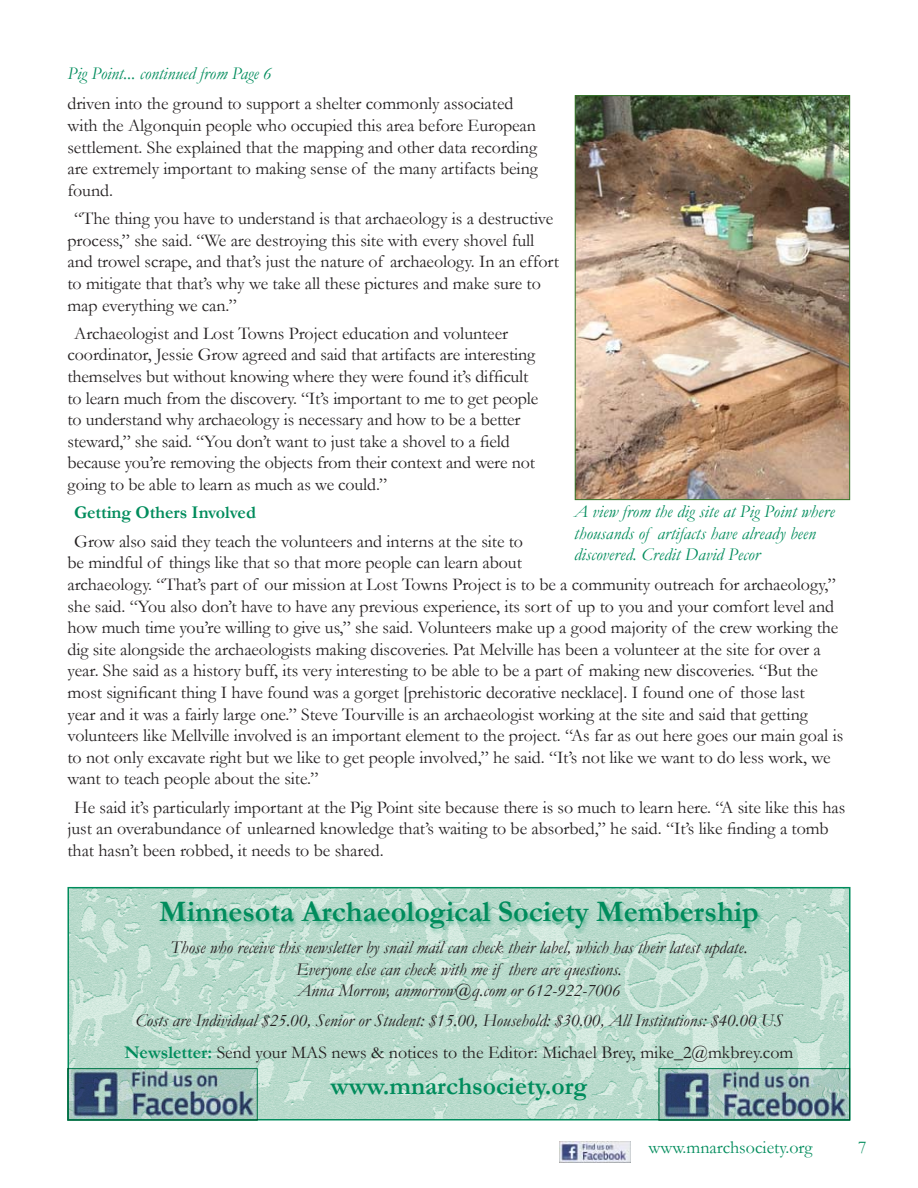
<style>
.page{position:relative;width:918px;height:1188px;background:#fff}
.page>*{position:absolute;margin:0;border:0;box-sizing:border-box;transform-origin:0 0}
.t1{font:700 30px "Garamond";color:#008c5c}
.t2{font:700 25.5px "Garamond";color:#008c5c}
.t3{font:18px/21.6px "Garamond";letter-spacing:-.005em;color:#231f20}
.t4{font:italic 18px/21.6px "Garamond";color:#231f20;text-align:center}
.t5{font:italic 18px/21.6px "Garamond";letter-spacing:.005em;color:#008c5c}
.t6{font:18px "Garamond";color:#008c5c}
.t7{font:700 18px "Garamond";letter-spacing:-.005em;color:#008c5c}
.s1{font-weight:700;font-style:normal;color:#008c5c}
.s2{font-style:normal}
</style>
<div class="page">
<img style="left:560px;top:1142px;width:70px;height:21px">
<img style="left:71px;top:890px;width:776px;height:227px">
<div style="left:68px;top:887px;width:782px;height:233px;border:2px solid #008c5c"></div>
<div style="left:159px;top:900px;width:605px;height:35px;background:#008c5c;opacity:.43"></div>
<img style="left:661px;top:1070px;width:187px;height:48px">
<div style="left:659px;top:1068px;width:191px;height:52px;border:1px solid #008c5c"></div>
<img style="left:70px;top:1070px;width:185px;height:48px">
<div style="left:68px;top:1068px;width:189px;height:52px;border:1px solid #008c5c"></div>
<img style="left:577px;top:97px;width:271px;height:401px">
<div style="left:575px;top:95px;width:275px;height:405px;border:1px solid #357729"></div>
<p class="t5" style="left:68px;top:62px;width:206px">Pig Point... continued from Page 6</p>
<p class="t3" style="left:68px;top:92px;width:472px">driven into the ground to support a shelter commonly associated with the Algonquin people who occupied this area before European settlement. She explained that the mapping and other data recording are extremely important to making sense of the many artifacts being found.</p>
<p class="t3" style="left:68px;top:207px;width:493px;text-indent:7px">“The thing you have to understand is that archaeology is a destructive process,” she said. “We are destroying this site with every shovel full and trowel scrape, and that’s just the nature of archaeology. In an effort to mitigate that that’s why we take all these pictures and make sure to map everything we can.”</p>
<p class="t3" style="left:68px;top:322px;width:472px;text-indent:7px">Archaeologist and Lost Towns Project education and volunteer coordinator, Jessie Grow agreed and said that artifacts are interesting themselves but without knowing where they were found it’s difficult to learn much from the discovery. “It’s important to me to get people to understand why archaeology is necessary and how to be a better steward,” she said. “You don’t want to just take a shovel to a field because you’re removing the objects from their context and were not going to be able to learn as much as we could.”</p>
<p class="t7" style="left:74px;top:501px;width:183px">Getting Others Involved</p>
<p class="t3" style="left:68px;top:530px;width:777px;text-indent:7px">Grow also said they teach the volunteers and interns at the site to<br>be mindful of things like that so that more people can learn about<br>archaeology. “That’s part of our mission at Lost Towns Project is to be a community outreach for archaeology,” she said. “You also don’t have to have any previous experience, its sort of up to you and your comfort level and how much time you’re willing to give us,” she said. Volunteers make up a good majority of the crew working the dig site alongside the archaeologists making discoveries. Pat Melville has been a volunteer at the site for over a year. She said as a history buff, its very interesting to be able to be a part of making new discoveries. “But the most significant thing I have found was a gorget [prehistoric decorative necklace]. I found one of those last<br>year and it was a fairly large one.” Steve Tourville is an archaeologist working at the site and said that getting volunteers like Mellville involved is an important element to the project. “As far as out here goes our main goal is to not only excavate right but we like to get people involved,” he said. “It’s not like we want to do less work, we want to teach people about the site.”</p>
<p class="t3" style="left:68px;top:796px;width:779px;text-indent:7px">He said it’s particularly important at the Pig Point site because there is so much to learn here. “A site like this has just an overabundance of unlearned knowledge that’s waiting to be absorbed,” he said. “It’s like finding a tomb that hasn’t been robbed, it needs to be shared.</p>
<p class="t5" style="left:574px;top:500px;width:262px">A view from the dig site at Pig Point where thousands of artifacts have already been discovered. Credit David Pecor</p>
<h1 class="t1" style="left:159px;top:891px;width:601px">Minnesota Archaeological Society Membership</h1>
<p class="t4" style="left:170px;top:936px;width:579px">Those who receive this newsletter by snail mail can check their label, which has their latest update.<br>Everyone else can check with me if there are questions.<br>Anna Morrow, anmorrow@q.com or 612-922-7006</p>
<p class="t4" style="left:124px;top:1005px;width:671px;line-height:31.5px">Costs are Individual $25.00, Senior or Student: $15.00, Household: $30.00, All Institutions: $40.00 US<br><span class="s1">Newsletter:</span> <span class="s2">Send your MAS news &amp; notices to the Editor: Michael Brey, mike_2@mkbrey.com</span></p>
<h2 class="t2" style="left:331px;top:1069px;width:258px">www.mnarchsociety.org</h2>
<p class="t6" style="left:649px;top:1136px;width:166px">www.mnarchsociety.org</p>
</div>
